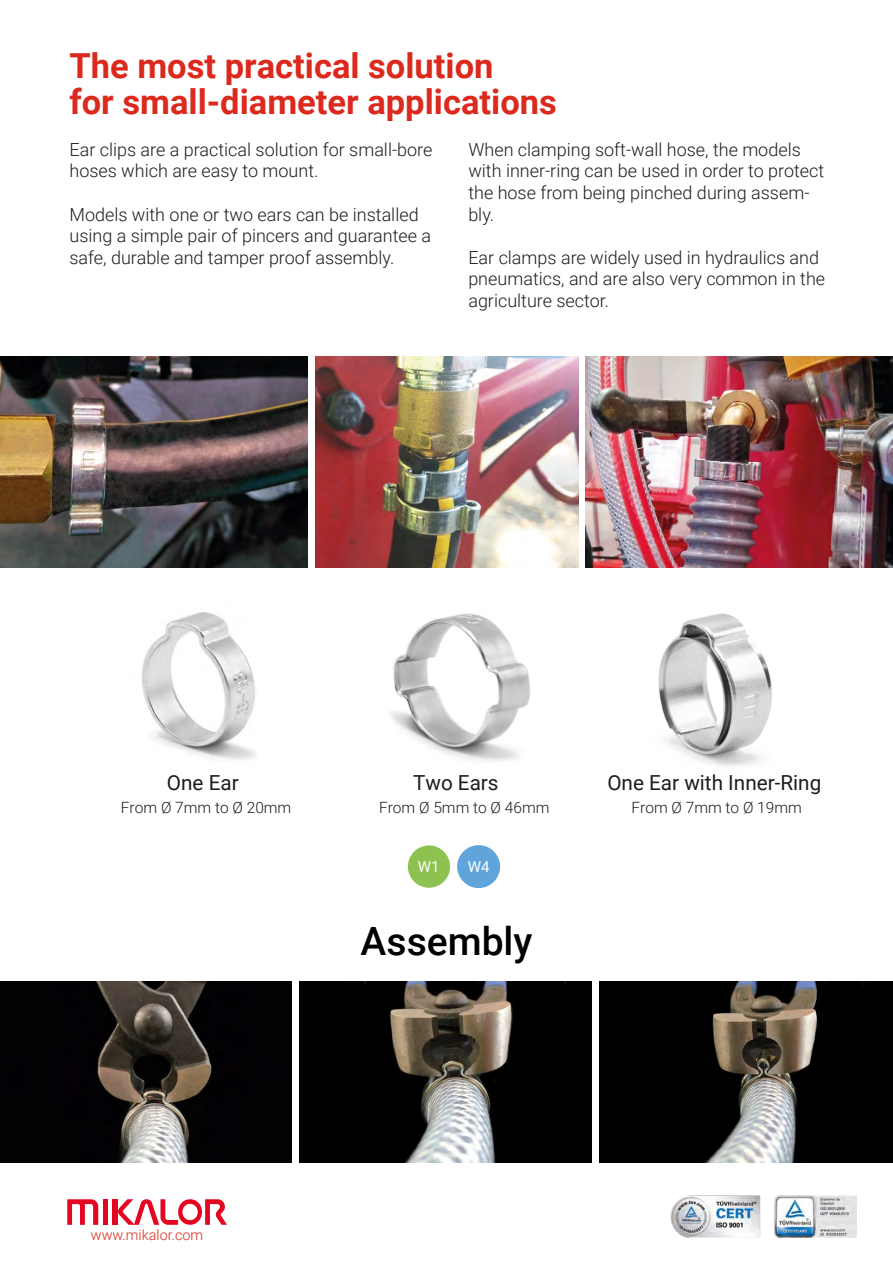
<style>
.page{position:relative;width:893px;height:1263px;background:#fff}
.page>*{position:absolute;margin:0;border:0;box-sizing:border-box;transform-origin:0 0}
.t1{font:500 39px "Roboto";color:#000101}
.t2{font:700 34.5px/36px "Roboto";color:#db2a1d}
.t3{font:20.7px "Roboto";color:#1d1d1b}
.t4{font:300 18px/21.6px "Roboto";color:#1d1d1b}
.t5{font:300 15.45px "Roboto";color:#1d1d1b}
.t6{font:15px "Roboto";color:#fff}
.t7{font:300 14.4px "Roboto";color:#db2a1c}
</style>
<div class="page">
<img style="left:390px;top:613px;width:141px;height:148px">
<img style="left:142px;top:612px;width:114px;height:148px">
<img style="left:585px;top:357px;width:308px;height:210px">
<img style="left:670px;top:1195px;width:91px;height:43px">
<img style="left:774px;top:1195px;width:83px;height:42px">
<div style="left:103px;top:1199px;width:5px;height:26px;background:#e40520"></div>
<svg style="left:67px;top:1199px;width:31px;height:26px"></svg>
<div style="left:113px;top:1199px;width:5px;height:26px;background:#e40520"></div>
<svg style="left:118px;top:1199px;width:109px;height:26px"></svg>
<img style="left:658px;top:613px;width:114px;height:153px">
<div style="left:408px;top:845px;width:42px;height:43px;background:#8dc150;border-radius:50%"></div>
<div style="left:457px;top:845px;width:43px;height:43px;background:#5fa5db;border-radius:50%"></div>
<img style="left:0;top:981px;width:292px;height:182px">
<img style="left:300px;top:981px;width:291px;height:182px">
<img style="left:599px;top:981px;width:294px;height:182px">
<img style="left:316px;top:357px;width:263px;height:210px">
<img style="left:0;top:357px;width:307px;height:210px">
<h2 class="t2" style="left:69px;top:47px;width:489px">The most practical solution<br>for small-diameter applications</h2>
<p class="t4" style="left:69px;top:138px;width:365px">Ear clips are a practical solution for small-bore hoses which are easy to mount.</p>
<p class="t4" style="left:69px;top:203px;width:363px">Models with one or two ears can be installed using a simple pair of pincers and guarantee a safe, durable and tamper proof assembly.</p>
<p class="t4" style="left:468px;top:138px;width:357px">When clamping soft-wall hose, the models with inner-ring can be used in order to protect the hose from being pinched during assem&shy;bly.</p>
<p class="t4" style="left:468px;top:246px;width:358px">Ear clamps are widely used in hydraulics and pneumatics, and are also very common in the agriculture sector.</p>
<p class="t3" style="left:167px;top:768px;width:73px">One Ear</p>
<p class="t3" style="left:413px;top:768px;width:87px">Two Ears</p>
<p class="t3" style="left:607px;top:768px;width:216px">One Ear with Inner-Ring</p>
<p class="t5" style="left:121px;top:797px;width:172px">From Ø 7mm to Ø 20mm</p>
<p class="t5" style="left:379px;top:797px;width:172px">From Ø 5mm to Ø 46mm</p>
<p class="t5" style="left:631px;top:797px;width:172px">From Ø 7mm to Ø 19mm</p>
<p class="t6" style="left:418px;top:856px;width:23px">W1</p>
<p class="t6" style="left:468px;top:856px;width:23px">W4</p>
<p class="t7" style="left:91px;top:1224px;width:114px">www.mikalor.com</p>
<h1 class="t1" style="left:361px;top:914px;width:173px">Assembly</h1>
</div>
